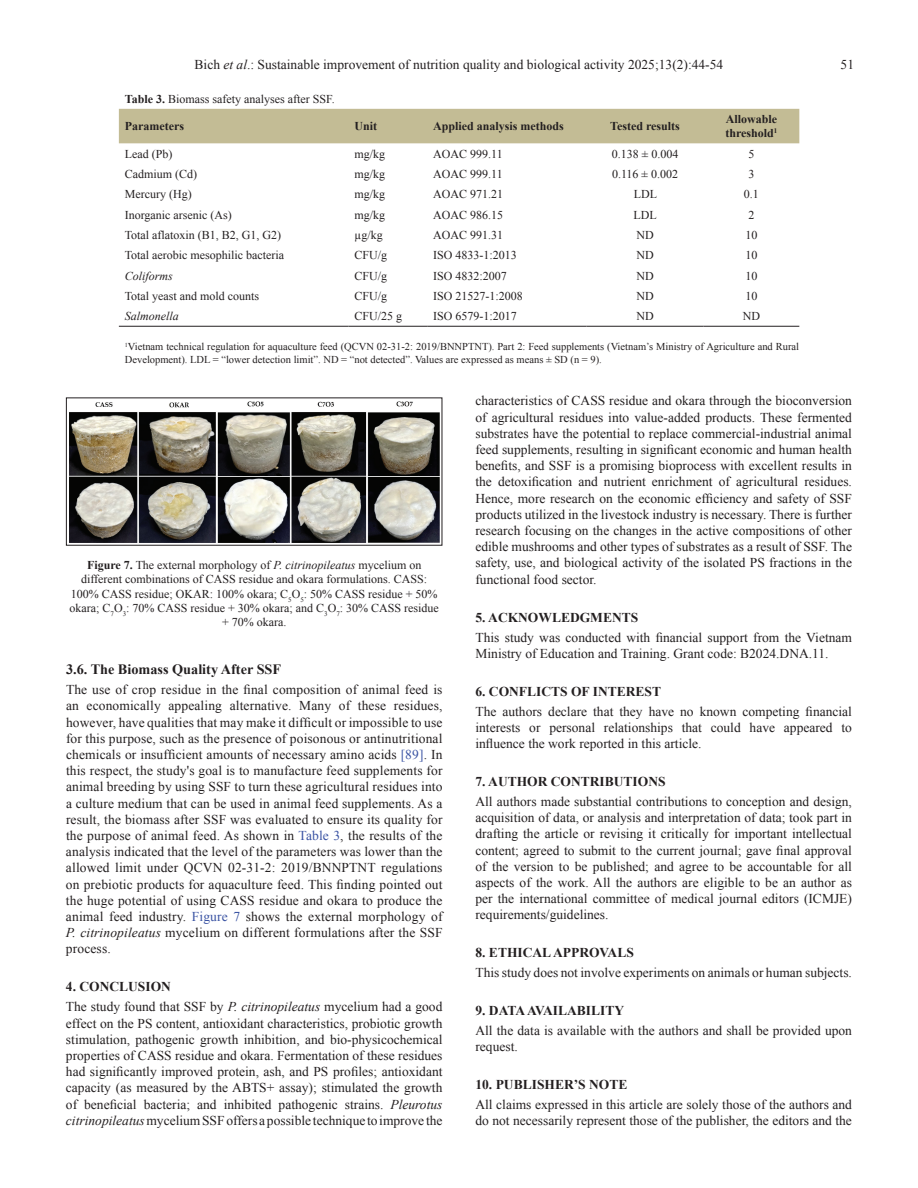
<style>
.page{position:relative;width:918px;height:1188px;background:#fff}
.page>*{position:absolute;margin:0;border:0;box-sizing:border-box;transform-origin:0 0}
.t1{font:700 14.25px "Times New Roman";color:#231f20}
.t2{font:13.5px/16.2px "Times New Roman";color:#231f20;text-align:justify}
.t3{font:700 13.5px "Times New Roman";color:#231f20}
.t4{font:12px/14.4px "Times New Roman";color:#231f20;text-align:center}
.t5{font:700 12px/14.4px "Times New Roman";color:#231f20}
.t6{font:italic 12px "Times New Roman";color:#231f20}
.t7{font:10.5px/12.6px "Times New Roman";color:#231f20}
.s1{font-style:italic}
.s2{font-weight:700}
.s3{color:#3a53a3}
</style>
<div class="page">
<div style="left:119px;top:109px;width:680px;height:34px;background:#c3bc95"></div>
<hr style="left:119px;top:326px;width:230px;height:1px;background:#231f20">
<hr style="left:349px;top:326px;width:78px;height:1px;background:#231f20">
<hr style="left:427px;top:326px;width:160px;height:1px;background:#231f20">
<hr style="left:587px;top:326px;width:117px;height:1px;background:#231f20">
<hr style="left:704px;top:326px;width:95px;height:1px;background:#231f20">
<img style="left:69px;top:401px;width:370px;height:141px">
<div style="left:66px;top:398px;width:376px;height:148px;border:1px solid #231f20"></div>
<p class="t2" style="left:195px;top:56px;width:530px">Bich <span class="s1">et al</span>.: Sustainable improvement of nutrition quality and biological activity 2025;13(2):44-54</p>
<p class="t2" style="left:841px;top:56px;width:15px">51</p>
<p class="t4" style="left:125px;top:91px;width:211px"><span class="s2">Table 3.</span> Biomass safety analyses after SSF.</p>
<p class="t5" style="left:125px;top:119px;width:61px">Parameters</p>
<p class="t5" style="left:355px;top:119px;width:24px">Unit</p>
<p class="t5" style="left:433px;top:119px;width:132px">Applied analysis methods</p>
<p class="t5" style="left:610px;top:119px;width:71px">Tested results</p>
<p class="t5" style="left:726px;top:111px;width:53px">Allowable threshold<sup>1</sup></p>
<p class="t4" style="left:125px;top:146px;width:49px">Lead (Pb)</p>
<p class="t4" style="left:355px;top:146px;width:32px">mg/kg</p>
<p class="t4" style="left:433px;top:146px;width:71px">AOAC 999.11</p>
<p class="t4" style="left:612px;top:146px;width:68px">0.138 ± 0.004</p>
<p class="t4" style="left:748px;top:146px;width:7px">5</p>
<p class="t4" style="left:125px;top:167px;width:74px">Cadmium (Cd)</p>
<p class="t4" style="left:355px;top:167px;width:32px">mg/kg</p>
<p class="t4" style="left:433px;top:167px;width:71px">AOAC 999.11</p>
<p class="t4" style="left:612px;top:167px;width:68px">0.116 ± 0.002</p>
<p class="t4" style="left:748px;top:167px;width:7px">3</p>
<p class="t4" style="left:125px;top:187px;width:68px">Mercury (Hg)</p>
<p class="t4" style="left:354px;top:187px;width:32px">mg/kg</p>
<p class="t4" style="left:433px;top:187px;width:71px">AOAC 971.21</p>
<p class="t4" style="left:634px;top:187px;width:25px">LDL</p>
<p class="t4" style="left:744px;top:187px;width:16px">0.1</p>
<p class="t4" style="left:125px;top:207px;width:109px">Inorganic arsenic (As)</p>
<p class="t4" style="left:354px;top:207px;width:32px">mg/kg</p>
<p class="t4" style="left:433px;top:207px;width:71px">AOAC 986.15</p>
<p class="t4" style="left:634px;top:207px;width:25px">LDL</p>
<p class="t4" style="left:748px;top:207px;width:7px">2</p>
<p class="t4" style="left:125px;top:228px;width:158px">Total aflatoxin (B1, B2, G1, G2)</p>
<p class="t4" style="left:354px;top:228px;width:30px">µg/kg</p>
<p class="t4" style="left:433px;top:228px;width:71px">AOAC 991.31</p>
<p class="t4" style="left:636px;top:228px;width:19px">ND</p>
<p class="t4" style="left:745px;top:228px;width:13px">10</p>
<p class="t4" style="left:125px;top:248px;width:161px">Total aerobic mesophilic bacteria</p>
<p class="t4" style="left:354px;top:248px;width:34px">CFU/g</p>
<p class="t4" style="left:433px;top:248px;width:85px">ISO 4833-1:2013</p>
<p class="t4" style="left:636px;top:248px;width:19px">ND</p>
<p class="t4" style="left:745px;top:248px;width:13px">10</p>
<p class="t6" style="left:125px;top:267px;width:50px">Coliforms</p>
<p class="t4" style="left:354px;top:268px;width:34px">CFU/g</p>
<p class="t4" style="left:433px;top:268px;width:75px">ISO 4832:2007</p>
<p class="t4" style="left:636px;top:268px;width:19px">ND</p>
<p class="t4" style="left:745px;top:268px;width:13px">10</p>
<p class="t4" style="left:125px;top:289px;width:136px">Total yeast and mold counts</p>
<p class="t4" style="left:354px;top:289px;width:34px">CFU/g</p>
<p class="t4" style="left:433px;top:289px;width:91px">ISO 21527-1:2008</p>
<p class="t4" style="left:636px;top:289px;width:19px">ND</p>
<p class="t4" style="left:745px;top:289px;width:13px">10</p>
<p class="t6" style="left:125px;top:308px;width:55px">Salmonella</p>
<p class="t4" style="left:354px;top:309px;width:49px">CFU/25 g</p>
<p class="t4" style="left:433px;top:309px;width:85px">ISO 6579-1:2017</p>
<p class="t4" style="left:636px;top:309px;width:19px">ND</p>
<p class="t4" style="left:743px;top:309px;width:19px">ND</p>
<p class="t7" style="left:125px;top:341px;width:676px"><sup>1</sup>Vietnam technical regulation for aquaculture feed (QCVN 02-31-2: 2019/BNNPTNT). Part 2: Feed supplements (Vietnam’s Ministry of Agriculture and Rural<br>Development). LDL = “lower detection limit”. ND = “not detected”. Values are expressed as means ± SD (n = 9).</p>
<p class="t4" style="left:70px;top:557px;width:371px"><span class="s2">Figure 7.</span> The external morphology of <span class="s1">P. citrinopileatus</span> mycelium on different combinations of CASS residue and okara formulations. CASS:<br>100% CASS residue; OKAR: 100% okara; C<sub>5</sub>O<sub>5</sub>: 50% CASS residue + 50% okara; C<sub>7</sub>O<sub>3</sub>: 70% CASS residue + 30% okara; and C<sub>3</sub>O<sub>7</sub>: 30% CASS residue + 70% okara.</p>
<p class="t1" style="left:66px;top:659px;width:217px">3.6. The Biomass Quality After SSF</p>
<p class="t2" style="left:66px;top:681px;width:378px">The use of crop residue in the final composition of animal feed is an economically appealing alternative. Many of these residues, however, have qualities that may make it difficult or impossible to use for this purpose, such as the presence of poisonous or antinutritional chemicals or insufficient amounts of necessary amino acids <span class="s3">[89]</span>. In this respect, the study's goal is to manufacture feed supplements for animal breeding by using SSF to turn these agricultural residues into a culture medium that can be used in animal feed supplements. As a result, the biomass after SSF was evaluated to ensure its quality for the purpose of animal feed. As shown in <span class="s3">Table 3</span>, the results of the analysis indicated that the level of the parameters was lower than the allowed limit under QCVN 02-31-2: 2019/BNNPTNT regulations on prebiotic products for aquaculture feed. This finding pointed out the huge potential of using CASS residue and okara to produce the animal feed industry. <span class="s3">Figure 7</span> shows the external morphology of <span class="s1">P. citrinopileatus</span> mycelium on different formulations after the SSF process.</p>
<p class="t2" style="left:66px;top:977px;width:378px;line-height:20px"><span class="s2">4. CONCLUSION<br></span>The study found that SSF by <span class="s1">P. citrinopileatus</span> mycelium had a good</p>
<p class="t2" style="left:66px;top:1015px;width:378px">effect on the PS content, antioxidant characteristics, probiotic growth stimulation, pathogenic growth inhibition, and bio-physicochemical properties of CASS residue and okara. Fermentation of these residues had significantly improved protein, ash, and PS profiles; antioxidant capacity (as measured by the ABTS+ assay); stimulated the growth of beneficial bacteria; and inhibited pathogenic strains. <span class="s1">Pleurotus citrinopileatus</span> mycelium SSF offers a possible technique to improve the</p>
<p class="t2" style="left:475px;top:393px;width:378px">characteristics of CASS residue and okara through the bioconversion of agricultural residues into value-added products. These fermented substrates have the potential to replace commercial-industrial animal feed supplements, resulting in significant economic and human health benefits, and SSF is a promising bioprocess with excellent results in the detoxification and nutrient enrichment of agricultural residues.<br>Hence, more research on the economic efficiency and safety of SSF products utilized in the livestock industry is necessary. There is further research focusing on the changes in the active compositions of other edible mushrooms and other types of substrates as a result of SSF. The safety, use, and biological activity of the isolated PS fractions in the functional food sector.</p>
<p class="t3" style="left:475px;top:608px;width:164px">5. ACKNOWLEDGMENTS</p>
<p class="t2" style="left:475px;top:629px;width:378px">This study was conducted with financial support from the Vietnam<br>Ministry of Education and Training. Grant code: B2024.DNA.11.</p>
<p class="t3" style="left:475px;top:682px;width:187px">6. CONFLICTS OF INTEREST</p>
<p class="t2" style="left:475px;top:703px;width:378px">The authors declare that they have no known competing financial interests or personal relationships that could have appeared to influence the work reported in this article.</p>
<p class="t3" style="left:475px;top:772px;width:192px">7. AUTHOR CONTRIBUTIONS</p>
<p class="t2" style="left:475px;top:793px;width:378px">All authors made substantial contributions to conception and design, acquisition of data, or analysis and interpretation of data; took part in drafting the article or revising it critically for important intellectual content; agreed to submit to the current journal; gave final approval of the version to be published; and agree to be accountable for all aspects of the work. All the authors are eligible to be an author as per the international committee of medical journal editors (ICMJE) requirements/guidelines.</p>
<p class="t3" style="left:475px;top:943px;width:160px">8. ETHICAL APPROVALS</p>
<p class="t2" style="left:475px;top:964px;width:378px">This study does not involve experiments on animals or human subjects.</p>
<p class="t3" style="left:475px;top:1001px;width:150px">9. DATA AVAILABILITY</p>
<p class="t2" style="left:475px;top:1022px;width:378px">All the data is available with the authors and shall be provided upon request.</p>
<p class="t3" style="left:475px;top:1075px;width:153px">10. PUBLISHER’S NOTE</p>
<p class="t2" style="left:475px;top:1096px;width:378px">All claims expressed in this article are solely those of the authors and do not necessarily represent those of the publisher, the editors and the</p>
</div>
